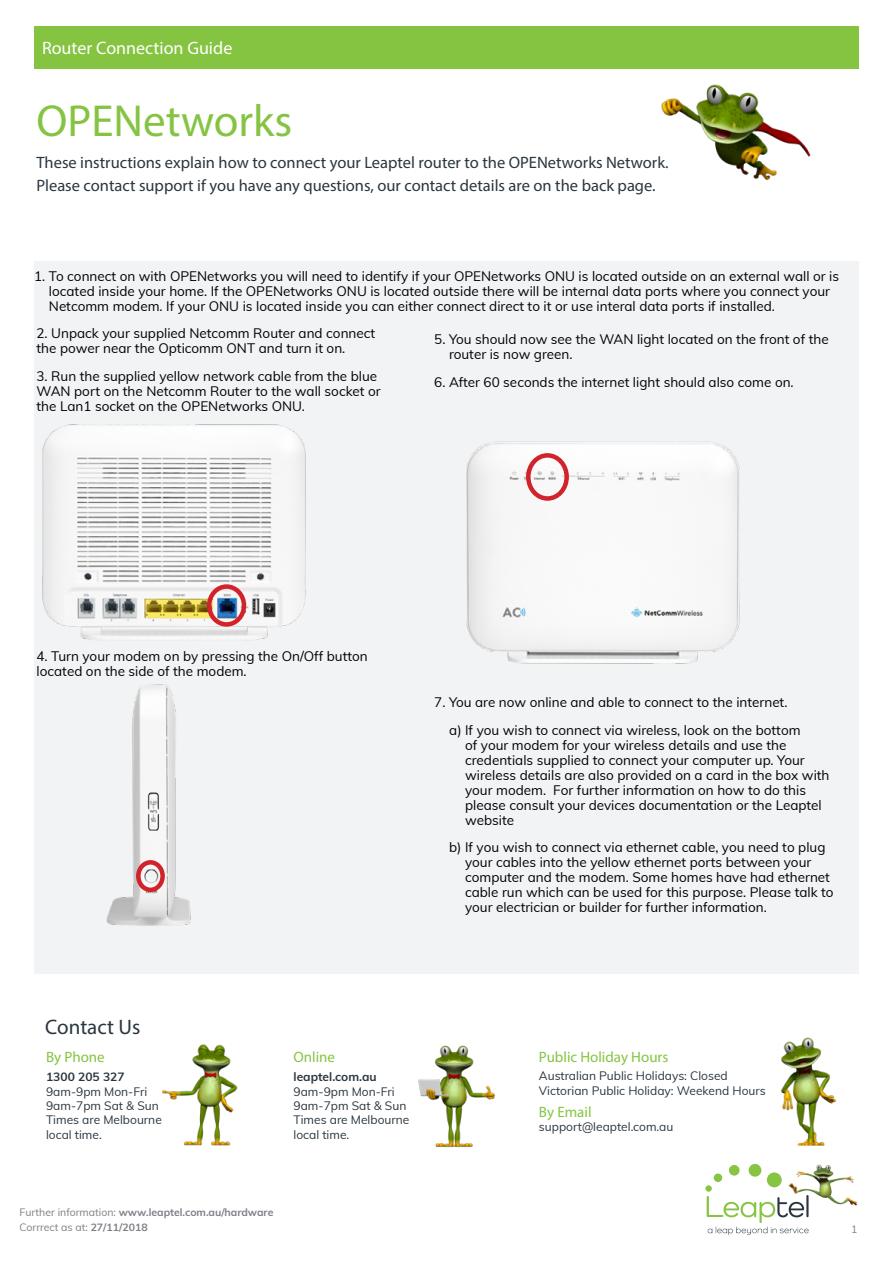
<style>
.page{position:relative;width:893px;height:1263px;background:#fff}
.page>*{position:absolute;margin:0;border:0;box-sizing:border-box;transform-origin:0 0}
.t1{font:45px "Myriad Pro";color:#85c442}
.t2{font:21px "Myriad Pro";color:#2a363f}
.t3{font:18px "Myriad Pro";color:#fff}
.t4{font:16.5px/23.5px "Myriad Pro";color:#2a363f}
.t5{font:15px "Myriad Pro";color:#85c441}
.t6{font:13.5px/15px "Muli";color:#000}
.t7{font:12px/14.4px "Muli";color:#2a363f}
.t8{font:700 12px "Muli";color:#2a363f}
.t9{font:700 10.5px/15.6px "Muli";color:#7e7f86}
.t10{font:10.5px "Muli";color:#7e7f86}
.s1{font-weight:400}
</style>
<div class="page">
<div style="left:34px;top:26px;width:825px;height:42px;background:#85c441"></div>
<svg style="left:705px;top:1185px;width:7px;height:7px"></svg>
<div style="left:714px;top:1173px;width:8px;height:9px;background:#86c441;border-radius:50%"></div>
<div style="left:729px;top:1165px;width:10px;height:10px;background:#86c441;border-radius:50%"></div>
<div style="left:749px;top:1164px;width:12px;height:13px;background:#86c441;border-radius:50%"></div>
<div style="left:767px;top:1172px;width:15px;height:15px;background:#86c441;border-radius:50%"></div>
<svg style="left:707px;top:1196px;width:102px;height:39px"></svg>
<img style="left:788px;top:1164px;width:70px;height:44px">
<div style="left:34px;top:261px;width:825px;height:713px;background:#f1f3f4"></div>
<img style="left:661px;top:84px;width:150px;height:96px">
<img style="left:42px;top:424px;width:264px;height:217px">
<div style="left:207px;top:584px;width:39px;height:43px;border:4px solid #d2232a;border-radius:50%"></div>
<img style="left:106px;top:684px;width:85px;height:242px">
<div style="left:136px;top:860px;width:29px;height:32px;border:4px solid #d2232a;border-radius:50%"></div>
<img style="left:162px;top:1044px;width:76px;height:102px">
<img style="left:780px;top:1037px;width:57px;height:109px">
<img style="left:418px;top:1045px;width:77px;height:102px">
<img style="left:466px;top:441px;width:274px;height:223px">
<div style="left:526px;top:453px;width:43px;height:48px;border:4px solid #d2232a;border-radius:50%"></div>
<h3 class="t3" style="left:42px;top:36px;width:192px">Router Connection Guide</h3>
<h1 class="t1" style="left:36px;top:93px;width:257px">OPENetworks</h1>
<p class="t4" style="left:36px;top:150px;width:634px">These instructions explain how to connect your Leaptel router to the OPENetworks Network.<br>Please contact support if you have any questions, our contact details are on the back page.</p>
<p class="t6" style="left:49px;top:268px;width:792px;text-indent:-15px">1. To connect on with OPENetworks you will need to identify if your OPENetworks ONU is located outside on an external wall or is located inside your home. If the OPENetworks ONU is located outside there will be internal data ports where you connect your<br>Netcomm modem. If your ONU is located inside you can either connect direct to it or use interal data ports if installed.</p>
<p class="t6" style="left:37px;top:325px;width:340px">2. Unpack your supplied Netcomm Router and connect the power near the Opticomm ONT and turn it on.</p>
<p class="t6" style="left:37px;top:368px;width:346px">3. Run the supplied yellow network cable from the blue<br>WAN port on the Netcomm Router to the wall socket or the Lan1 socket on the OPENetworks ONU.</p>
<p class="t6" style="left:449px;top:331px;width:381px;text-indent:-15px">5. You should now see the WAN light located on the front of the router is now green.</p>
<p class="t6" style="left:434px;top:374px;width:361px">6. After 60 seconds the internet light should also come on.</p>
<p class="t6" style="left:37px;top:648px;width:333px">4. Turn your modem on by pressing the On/Off button located on the side of the modem.</p>
<p class="t6" style="left:449px;top:687px;width:353px;line-height:27.8px;text-indent:-15px">7. You are now online and able to connect to the internet. a) If you wish to connect via wireless, look on the bottom</p>
<p class="t6" style="left:465px;top:737px;width:366px">of your modem for your wireless details and use the credentials supplied to connect your computer up. Your wireless details are also provided on a card in the box with your modem. For further information on how to do this please consult your devices documentation or the Leaptel website</p>
<p class="t6" style="left:465px;top:839px;width:370px;text-indent:-16px">b) If you wish to connect via ethernet cable, you need to plug your cables into the yellow ethernet ports between your computer and the modem. Some homes have had ethernet cable run which can be used for this purpose. Please talk to your electrician or builder for further information.</p>
<h2 class="t2" style="left:45px;top:1013px;width:96px">Contact Us</h2>
<p class="t5" style="left:46px;top:1047px;width:60px">By Phone</p>
<p class="t8" style="left:46px;top:1068px;width:80px">1300 205 327</p>
<p class="t7" style="left:46px;top:1083px;width:117px">9am-9pm Mon-Fri<br>9am-7pm Sat &amp; Sun<br>Times are Melbourne local time.</p>
<p class="t5" style="left:294px;top:1047px;width:43px">Online</p>
<p class="t8" style="left:294px;top:1068px;width:85px">leaptel.com.au</p>
<p class="t7" style="left:294px;top:1083px;width:117px">9am-9pm Mon-Fri<br>9am-7pm Sat &amp; Sun<br>Times are Melbourne local time.</p>
<p class="t9" style="left:20px;top:1204px;width:255px"><span class="s1">Further information:</span> www.leaptel.com.au/hardware<br><span class="s1">Corrrect as at:</span> 27/11/2018</p>
<p class="t5" style="left:539px;top:1047px;width:131px">Public Holiday Hours</p>
<p class="t7" style="left:539px;top:1068px;width:228px">Australian Public Holidays: Closed<br>Victorian Public Holiday: Weekend Hours</p>
<p class="t5" style="left:539px;top:1103px;width:54px">By Email</p>
<p class="t7" style="left:539px;top:1119px;width:136px">support@leaptel.com.au</p>
<p class="t10" style="left:851px;top:1221px;width:8px">1</p>
</div>
